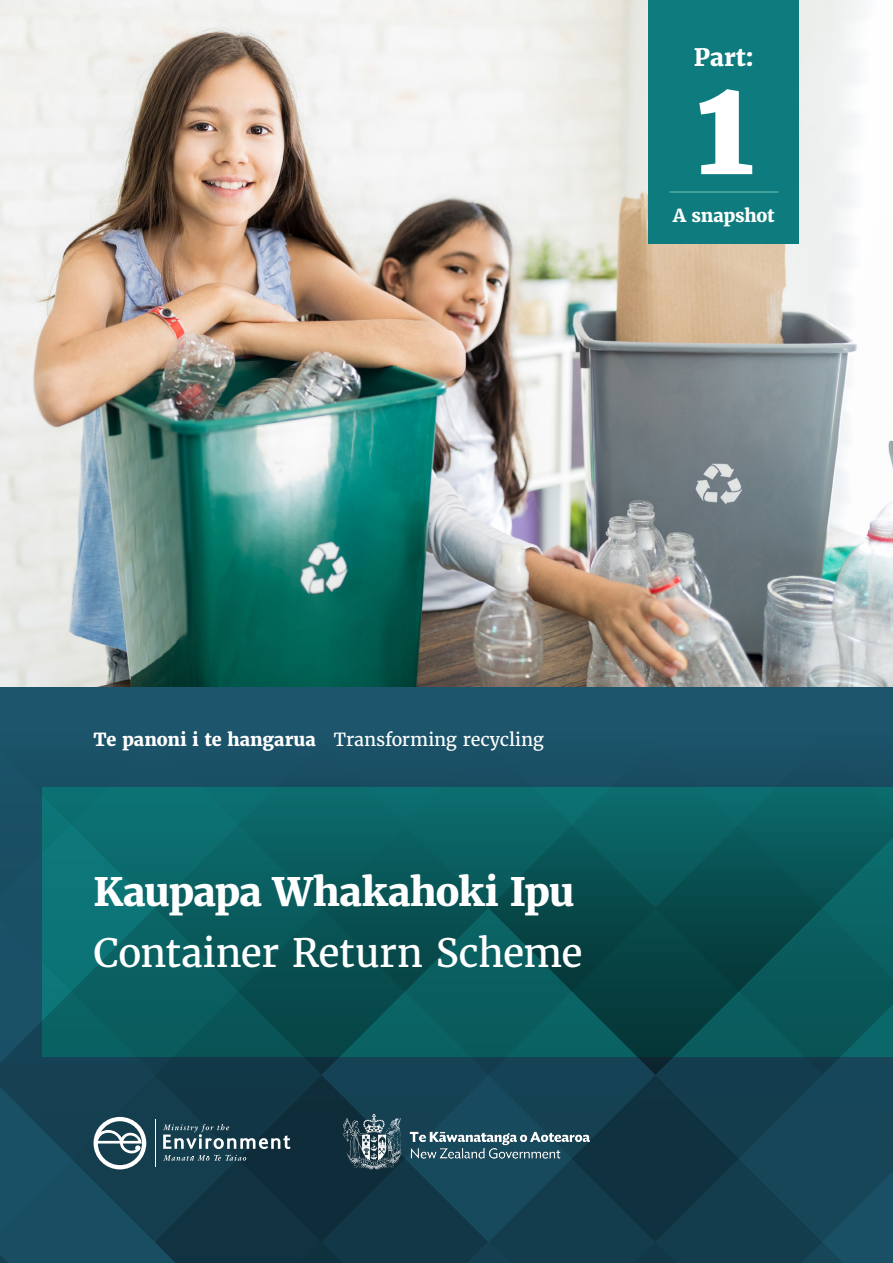
<style>
.page{position:relative;width:893px;height:1263px;background:#fff}
.page>*{position:absolute;margin:0;border:0;box-sizing:border-box;transform-origin:0 0}
.t1{font:800 133.5px "Merriweather";color:#fff}
.t2{font:39px "Merriweather";letter-spacing:-.015em;color:#fff}
.t3{font:800 39px "Merriweather";letter-spacing:-.025em;color:#fff}
.t4{font:800 24px "Merriweather";color:#fff}
.t5{font:18px "Merriweather";letter-spacing:-.005em;color:#fff}
.t6{font:800 18px "Merriweather";letter-spacing:-.015em;color:#fff}
.s1{font-weight:800}
</style>
<div class="page">
<svg style="left:0;top:687px;width:893px;height:576px;background:#11505a"></svg>
<hr style="left:155px;top:1119px;width:1px;height:48px;background:#fff">
<img style="left:0;top:0;width:893px;height:687px">
<img style="left:344px;top:1114px;width:246px;height:55px">
<div style="left:648px;top:0;width:151px;height:243px;background:#0e7c7e"></div>
<hr style="left:670px;top:192px;width:108px;height:1px;background:#6ec8b8">
<h3 class="t4" style="left:694px;top:42px;width:62px">Part:</h3>
<h1 class="t1" style="left:694px;top:40px;width:61px">1</h1>
<p class="t6" style="left:673px;top:204px;width:103px">A snapshot</p>
<p class="t5" style="left:94px;top:728px;width:452px"><span class="s1">Te panoni i te hangarua</span> Transforming recycling</p>
<h2 class="t3" style="left:94px;top:867px;width:482px">Kaupapa Whakahoki Ipu</h2>
<h2 class="t2" style="left:94px;top:929px;width:491px">Container Return Scheme</h2>
</div>
